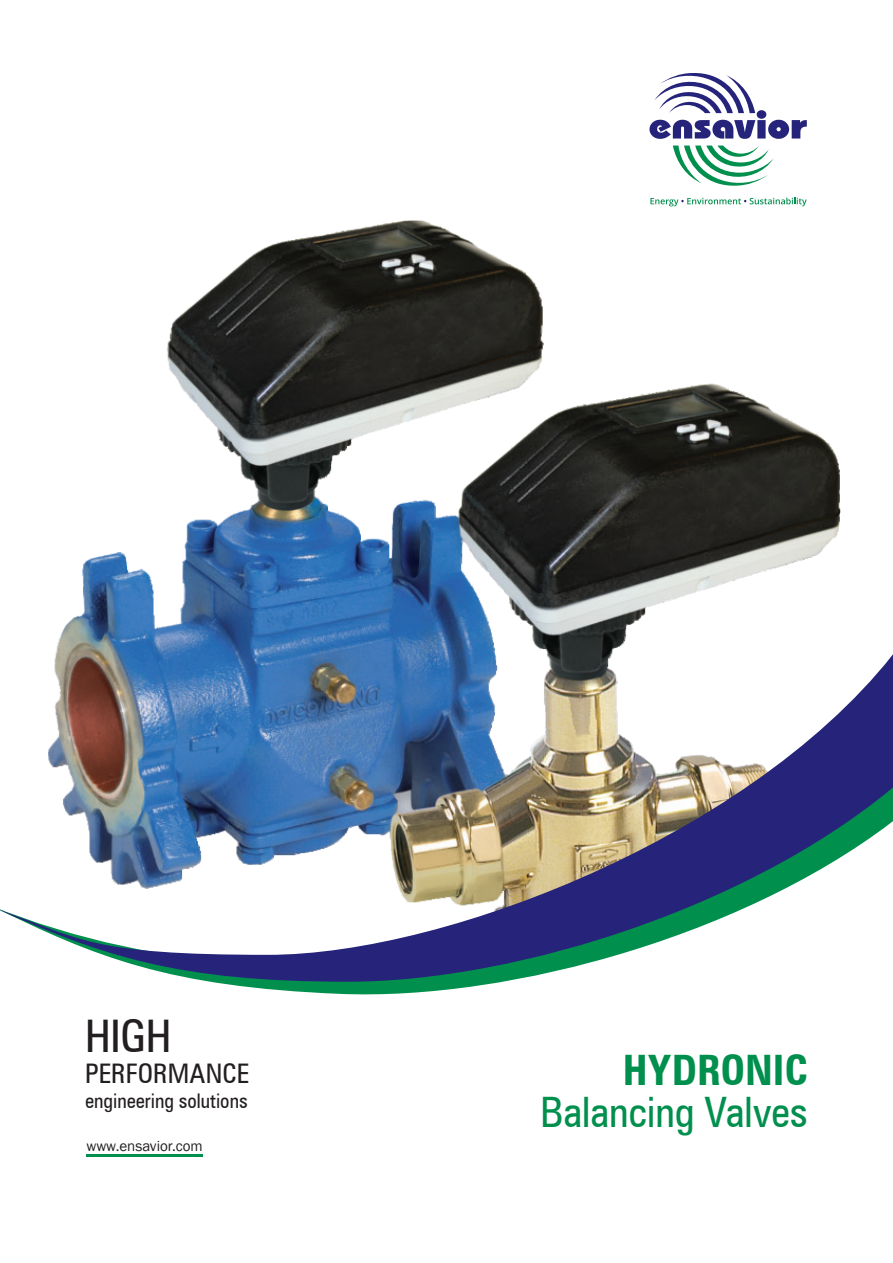
<style>
.page{position:relative;width:893px;height:1263px;background:#fff}
.page>*{position:absolute;margin:0;border:0;box-sizing:border-box;transform-origin:0 0}
.t1{font:condensed 45px "Zurich BT";color:#231f20}
.cover_Heading{font:condensed 42px "Zurich BT";color:#008f4d}
.cover_Heading-2{font:700 condensed 42px "Zurich BT";letter-spacing:-.005em;color:#008f4d}
.t2{font:condensed 27px "Zurich BT";color:#231f20}
.t3{font:condensed 20.25px "Zurich BT";color:#231f20}
.t4{font:15px "Franklin Gothic";color:#231f20}
</style>
<div class="page">
<img style="left:60px;top:220px;width:780px;height:417px">
<svg style="left:212px;top:982px;width:289px;height:13px;fill:#008f4d"></svg>
<img style="left:0;top:637px;width:893px;height:345px">
<hr style="left:86px;top:1154px;width:117px;height:3px;background:#008f4d">
<svg style="left:649px;top:73px;width:158px;height:66px"></svg>
<svg style="left:673px;top:146px;width:101px;height:40px"></svg>
<svg style="left:650px;top:198px;width:157px;height:8px"></svg>
<p class="t1" style="left:85px;top:1008px;width:88px">HIGH</p>
<p class="t2" style="left:85px;top:1057px;width:166px">PERFORMANCE</p>
<p class="t3" style="left:85px;top:1088px;width:164px">engineering solutions</p>
<p class="t4" style="left:86px;top:1136px;width:118px">www.ensavior.com</p>
<h1 class="cover_Heading-2" style="left:623px;top:1044px;width:187px">HYDRONIC</h1>
<h1 class="cover_Heading" style="left:540px;top:1086px;width:269px">Balancing Valves</h1>
</div>
